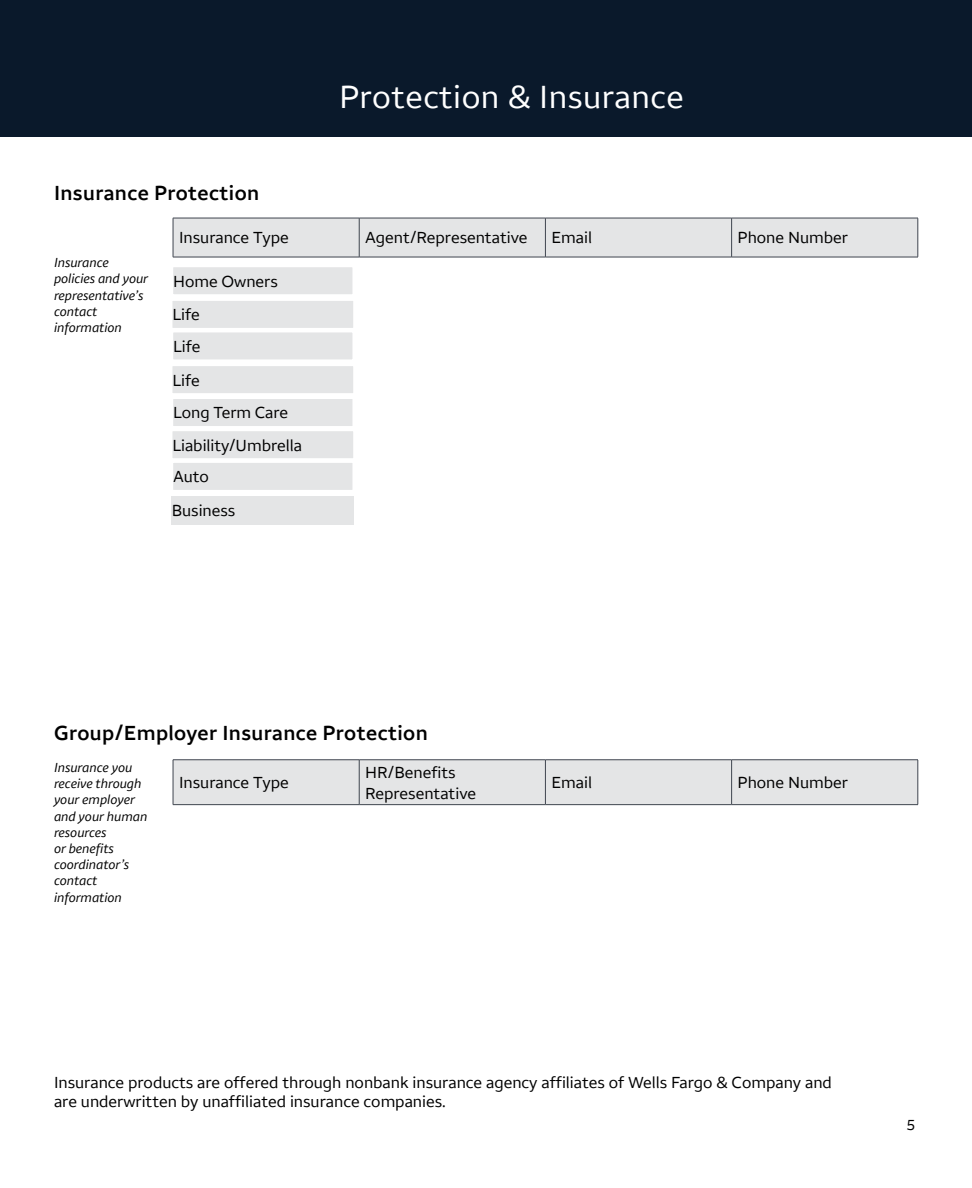
<style>
.page{position:relative;width:972px;height:1188px;background:#fff}
.page>*{position:absolute;margin:0;border:0;box-sizing:border-box;transform-origin:0 0}
.t1{font:33px "Wells Fargo Sans";letter-spacing:.015em;color:#fff}
.t2{font:600 21px "Wells Fargo Sans";letter-spacing:.02em;color:#000}
.t3{font:16.5px/32.5px "Wells Fargo Sans";color:#000}
.t4{font:15px "Wells Fargo Sans";color:#000}
.t5{font:italic 13.5px/16.2px "Wells Fargo Sans";color:#000}
</style>
<div class="page">
<div style="left:0;top:0;width:972px;height:136px;background:#0a192b"></div>
<div style="left:174px;top:219px;width:744px;height:38px;background:#e4e5e6"></div>
<hr style="left:173px;top:218px;width:186px;height:1px;background:#3f454f">
<hr style="left:173px;top:218px;width:1px;height:39px;background:#3f454f">
<hr style="left:359px;top:218px;width:186px;height:1px;background:#3f454f">
<hr style="left:359px;top:218px;width:1px;height:39px;background:#3f454f">
<hr style="left:545px;top:218px;width:187px;height:1px;background:#3f454f">
<hr style="left:545px;top:218px;width:1px;height:39px;background:#3f454f">
<hr style="left:732px;top:218px;width:186px;height:1px;background:#3f454f">
<hr style="left:731px;top:218px;width:1px;height:39px;background:#3f454f">
<hr style="left:918px;top:218px;width:1px;height:39px;background:#3f454f">
<hr style="left:173px;top:257px;width:186px;height:1px;background:#3f454f">
<hr style="left:359px;top:257px;width:186px;height:1px;background:#3f454f">
<hr style="left:545px;top:257px;width:187px;height:1px;background:#3f454f">
<hr style="left:732px;top:257px;width:186px;height:1px;background:#3f454f">
<div style="left:174px;top:761px;width:744px;height:43px;background:#e4e5e6"></div>
<hr style="left:173px;top:760px;width:186px;height:1px;background:#3f454f">
<hr style="left:173px;top:760px;width:1px;height:44px;background:#3f454f">
<hr style="left:359px;top:760px;width:186px;height:1px;background:#3f454f">
<hr style="left:359px;top:760px;width:1px;height:44px;background:#3f454f">
<hr style="left:545px;top:760px;width:187px;height:1px;background:#3f454f">
<hr style="left:545px;top:760px;width:1px;height:44px;background:#3f454f">
<hr style="left:732px;top:760px;width:186px;height:1px;background:#3f454f">
<hr style="left:731px;top:760px;width:1px;height:44px;background:#3f454f">
<hr style="left:918px;top:760px;width:1px;height:44px;background:#3f454f">
<hr style="left:173px;top:804px;width:186px;height:1px;background:#3f454f">
<hr style="left:359px;top:804px;width:186px;height:1px;background:#3f454f">
<hr style="left:545px;top:804px;width:187px;height:1px;background:#3f454f">
<hr style="left:732px;top:804px;width:186px;height:1px;background:#3f454f">
<div style="left:172px;top:266px;width:181px;height:29px;background:#e4e5e6"></div>
<div style="left:172px;top:266px;width:182px;height:30px;border:2px solid #fff"></div>
<div style="left:172px;top:300px;width:182px;height:29px;background:#e4e5e6"></div>
<div style="left:171px;top:299px;width:184px;height:30px;border:2px solid #fff"></div>
<div style="left:172px;top:332px;width:181px;height:28px;background:#e4e5e6"></div>
<div style="left:172px;top:331px;width:182px;height:30px;border:2px solid #fff"></div>
<div style="left:172px;top:365px;width:182px;height:29px;background:#e4e5e6"></div>
<div style="left:171px;top:365px;width:184px;height:30px;border:2px solid #fff"></div>
<div style="left:172px;top:398px;width:181px;height:29px;background:#e4e5e6"></div>
<div style="left:172px;top:398px;width:182px;height:30px;border:2px solid #fff"></div>
<div style="left:172px;top:430px;width:182px;height:29px;background:#e4e5e6"></div>
<div style="left:171px;top:430px;width:184px;height:30px;border:2px solid #fff"></div>
<div style="left:172px;top:462px;width:181px;height:29px;background:#e4e5e6"></div>
<div style="left:172px;top:461px;width:182px;height:30px;border:2px solid #fff"></div>
<div style="left:172px;top:496px;width:182px;height:28px;background:#e4e5e6"></div>
<h1 class="t1" style="left:339px;top:77px;width:346px">Protection &amp; Insurance</h1>
<p class="t2" style="left:54px;top:180px;width:207px">Insurance Protection</p>
<p class="t3" style="left:179px;top:222px;width:111px">Insurance Type</p>
<p class="t3" style="left:365px;top:222px;width:164px">Agent/Representative</p>
<p class="t3" style="left:551px;top:222px;width:42px">Email</p>
<p class="t3" style="left:738px;top:222px;width:112px">Phone Number</p>
<p class="t5" style="left:54px;top:255px;width:96px">Insurance policies and your representative’s contact information</p>
<p class="t3" style="left:172px;top:264px;width:107px;line-height:33.6px">Home Owners<br>Life</p>
<p class="t3" style="left:172px;top:330px;width:131px">Life<br>Life<br>Long Term Care<br>Liability/Umbrella<br>Auto</p>
<p class="t3" style="left:172px;top:494px;width:65px">Business</p>
<p class="t2" style="left:54px;top:720px;width:375px">Group/Employer Insurance Protection</p>
<p class="t5" style="left:54px;top:759px;width:95px">Insurance you receive through your employer and your human resources<br>or benefits coordinator’s contact information</p>
<p class="t3" style="left:179px;top:766px;width:111px">Insurance Type</p>
<p class="t3" style="left:365px;top:762px;width:112px;line-height:21px">HR/Benefits<br>Representative</p>
<p class="t3" style="left:551px;top:766px;width:42px">Email</p>
<p class="t3" style="left:738px;top:766px;width:112px">Phone Number</p>
<p class="t3" style="left:54px;top:1073px;width:779px;line-height:19.5px">Insurance products are offered through nonbank insurance agency affiliates of Wells Fargo &amp; Company and are underwritten by unaffiliated insurance companies.</p>
<p class="t4" style="left:906px;top:1116px;width:10px">5</p>
</div>
